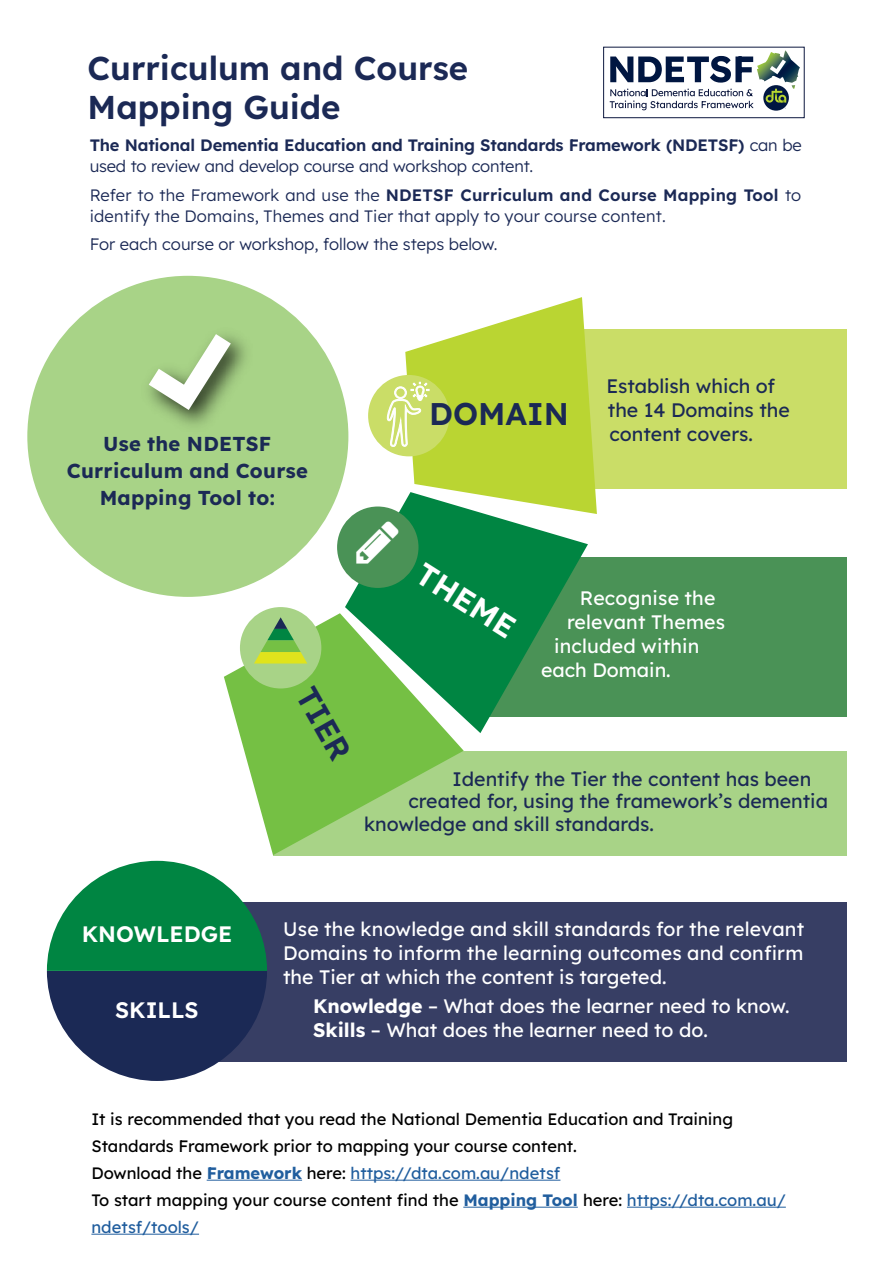
<style>
.page{position:relative;width:893px;height:1263px;background:#fff}
.page>*{position:absolute;margin:0;border:0;box-sizing:border-box;transform-origin:0 0}
.t1{font:600 33px/39px "Lexend Deca";color:#1b2955}
.t2{font:600 31.35px "Lexend Deca";color:#1b2955}
.t3{font:600 31.35px "Lexend Deca";color:#fff}
.t4{font:600 22.35px "Lexend Deca";color:#fff}
.t5{font:700 20.1px/27.3px "Lexend Deca";letter-spacing:.015em;color:#1b2955;text-align:center}
.t6{font:19.5px/24px "Lexend Deca";color:#fff;text-align:justify}
.t7{font:19.5px/24px "Lexend Deca";color:#1b2955}
.t8{font:16.5px/27px "Lexend Deca";color:#000}
.t9{font:300 16.5px/21px "Lexend Deca";letter-spacing:.01em;color:#1b2955}
.t10{font:600 16.5px/21px "Lexend Deca";letter-spacing:-.01em;color:#1b2955}
.s1{font-weight:300}
.s2{font-weight:600}
.s3{font-weight:700}
.s4{font-weight:700;color:#215e9e}
.s5{color:#215e9e}
</style>
<div class="page">
<hr style="left:207px;top:1180px;width:95px;height:1px;background:#215e9e">
<hr style="left:350px;top:1180px;width:210px;height:1px;background:#215e9e">
<hr style="left:463px;top:1207px;width:115px;height:1px;background:#215e9e">
<hr style="left:627px;top:1207px;width:159px;height:1px;background:#215e9e">
<hr style="left:91px;top:1234px;width:108px;height:1px;background:#215e9e">
<div style="left:548px;top:329px;width:299px;height:160px;background:#cadd67"></div>
<div style="left:130px;top:902px;width:717px;height:159px;background:#373e64"></div>
<div style="left:470px;top:557px;width:377px;height:159px;background:#4a9256"></div>
<div style="left:274px;top:751px;width:573px;height:104px;background:#a8d387"></div>
<svg style="left:224px;top:613px;width:240px;height:242px;fill:#75c044"></svg>
<svg style="left:345px;top:514px;width:243px;height:219px;fill:#008542"></svg>
<div style="left:27px;top:276px;width:321px;height:321px;background:#a8d387;border-radius:50%"></div>
<div style="left:240px;top:607px;width:81px;height:81px;background:#a8d387;border-radius:50%"></div>
<div style="left:337px;top:506px;width:81px;height:82px;background:#4a9256;border-radius:50%"></div>
<div style="left:368px;top:375px;width:81px;height:81px;background:#cadd67;border-radius:50%"></div>
<svg style="left:47px;top:861px;width:220px;height:220px"></svg>
<img style="left:148px;top:335px;width:99px;height:90px">
<svg style="left:149px;top:334px;width:82px;height:76px"></svg>
<svg style="left:386px;top:297px;width:211px;height:217px"></svg>
<svg style="left:254px;top:617px;width:53px;height:46px"></svg>
<div style="left:603px;top:47px;width:201px;height:71px;border:1px solid #0d183f"></div>
<svg style="left:610px;top:50px;width:190px;height:60px"></svg>
<h1 class="t1" style="left:88px;top:47px;width:382px">Curriculum and Course<br>Mapping Guide</h1>
<p class="t10" style="left:90px;top:134px;width:714px">The National Dementia Education and Training Standards Framework (NDETSF) <span class="s1">can be used to review and develop course and workshop content.</span></p>
<p class="t9" style="left:90px;top:183px;width:713px">Refer to the Framework and use the <span class="s2">NDETSF Curriculum and Course Mapping Tool</span> to identify the Domains, Themes and Tier that apply to your course content.</p>
<p class="t9" style="left:90px;top:233px;width:409px">For each course or workshop, follow the steps below.</p>
<p class="t5" style="left:67px;top:428px;width:243px">Use the NDETSF<br>Curriculum and Course<br>Mapping Tool to:</p>
<h2 class="t2" style="left:429px;top:389px;width:141px">DOMAIN</h2>
<p class="t7" style="left:606px;top:373px;width:185px">Establish which of the 14 Domains the content covers.</p>
<h2 class="t2" style="left:325px;top:678px;width:80px;rotate:60deg">TIER</h2>
<h2 class="t3" style="left:432px;top:550px;width:113px;rotate:32deg">THEME</h2>
<p class="t6" style="left:580px;top:585px;width:137px">Recognise the</p>
<p class="t6" style="left:567px;top:609px;width:160px">relevant Themes</p>
<p class="t6" style="left:554px;top:633px;width:147px">included within</p>
<p class="t6" style="left:541px;top:657px;width:131px">each Domain.</p>
<p class="t7" style="left:453px;top:766px;width:360px">Identify the Tier the content has been</p>
<p class="t7" style="left:408px;top:788px;width:421px">created for, using the framework’s dementia</p>
<p class="t7" style="left:364px;top:811px;width:291px">knowledge and skill standards.</p>
<h3 class="t4" style="left:82px;top:917px;width:152px">KNOWLEDGE</h3>
<h3 class="t4" style="left:115px;top:993px;width:85px">SKILLS</h3>
<p class="t6" style="left:283px;top:916px;width:523px">Use the knowledge and skill standards for the relevant Domains to inform the learning outcomes and confirm the Tier at which the content is targeted.</p>
<p class="t6" style="left:313px;top:993px;width:478px"><span class="s3">Knowledge</span> – What does the learner need to know.<br><span class="s3">Skills</span> – What does the learner need to do.</p>
<p class="t8" style="left:91px;top:1104px;width:696px">It is recommended that you read the National Dementia Education and Training Standards Framework prior to mapping your course content.<br>Download the <span class="s4">Framework</span> here: <span class="s5">https://dta.com.au/ndetsf<br></span>To start mapping your course content find the <span class="s4">Mapping Tool</span> here: <span class="s5">https://dta.com.au/ ndetsf/tools/</span></p>
</div>
